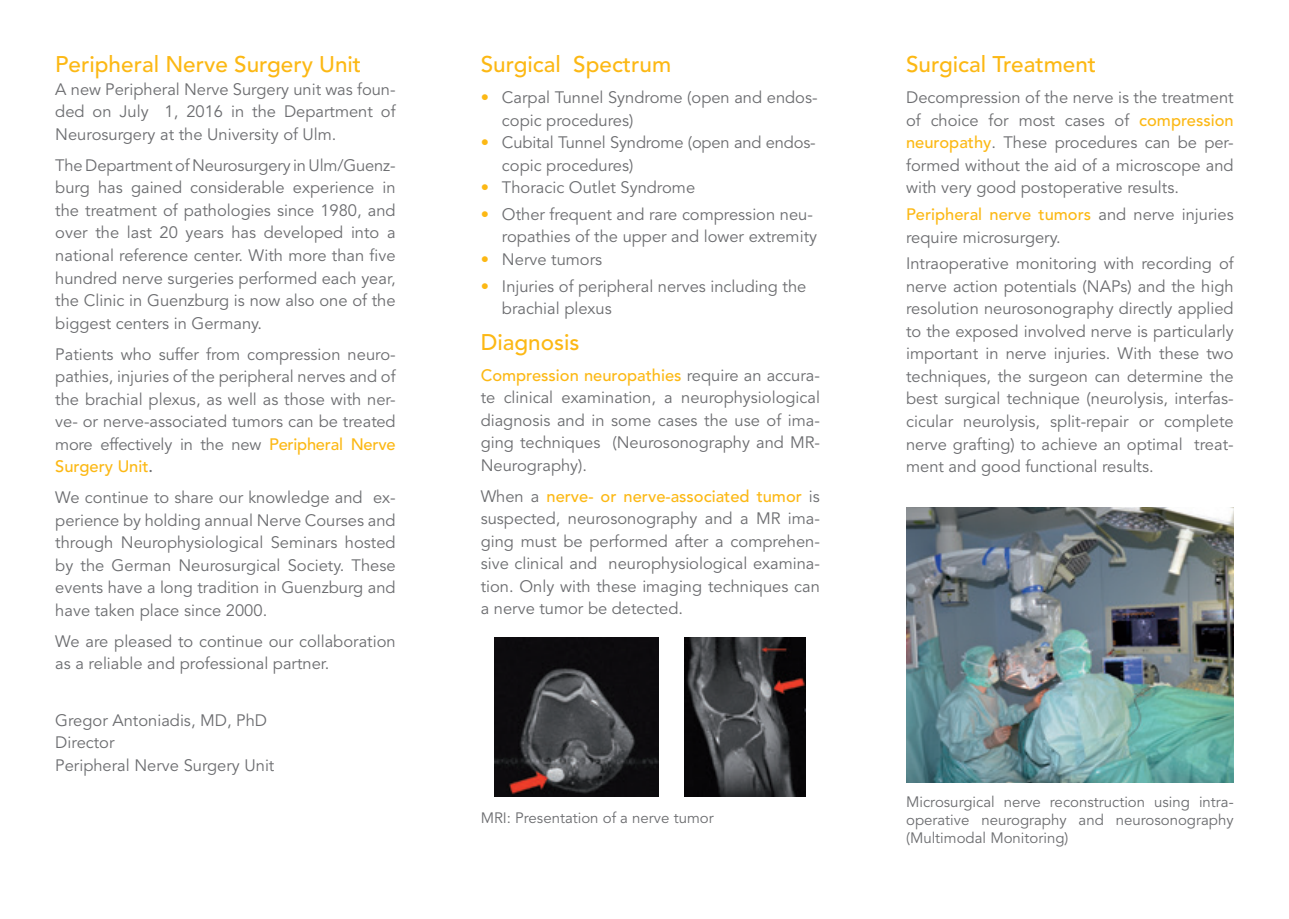
<style>
.page{position:relative;width:1289px;height:919px;background:#fff}
.page>*{position:absolute;margin:0;border:0;box-sizing:border-box;transform-origin:0 0}
.t1{font:500 22.5px "Avenir LT Std";color:#fcb814}
.t2{font:16.5px/22.5px "Avenir LT Std";color:#6c6d70;text-align:justify}
.t3{font:15px/18px "Avenir LT Std";color:#6c6d70;text-align:justify}
.s1{font-weight:500;color:#fcb814}
.s2{font-weight:500}
.s3{color:#fcb814}
</style>
<div class="page">
<img style="left:684px;top:637px;width:121px;height:159px">
<img style="left:494px;top:637px;width:164px;height:159px">
<img style="left:906px;top:507px;width:327px;height:275px">
<h1 class="t1" style="left:55px;top:51px;width:307px">Peripheral Nerve Surgery Unit</h1>
<p class="t2" style="left:55px;top:78px;width:342px">A new Peripheral Nerve Surgery unit was foun&shy;ded on July 1, 2016 in the Department of Neurosurgery at the University of Ulm.</p>
<p class="t2" style="left:55px;top:154px;width:342px">The Department of Neurosurgery in Ulm/Guenz&shy;burg has gained considerable experience in the treatment of pathologies since 1980, and over the last 20 years has developed into a national reference center. With more than five hundred nerve surgeries performed each year, the Clinic in Guenzburg is now also one of the biggest centers in Germany.</p>
<p class="t2" style="left:55px;top:343px;width:342px">Patients who suffer from compression neuro&shy;pathies, injuries of the peripheral nerves and of the brachial plexus, as well as those with ner&shy;ve- or nerve-associated tumors can be treated more effectively in the new <span class="s1">Peripheral Nerve Surgery Unit</span><span class="s2">.</span></p>
<p class="t2" style="left:55px;top:486px;width:342px">We continue to share our knowledge and ex&shy;perience by holding annual Nerve Courses and through Neurophysiological Seminars hosted by the German Neurosurgical Society. These events have a long tradition in Guenzburg and have taken place since 2000.</p>
<p class="t2" style="left:55px;top:630px;width:342px">We are pleased to continue our collaboration as a reliable and professional partner.</p>
<p class="t2" style="left:55px;top:709px;width:221px;text-align:left">Gregor Antoniadis, MD, PhD<br>Director<br>Peripheral Nerve Surgery Unit</p>
<h1 class="t1" style="left:480px;top:51px;width:192px">Surgical Spectrum</h1>
<p class="t2" style="left:502px;top:87px;width:317px;text-indent:-21px"><span class="s3">•</span> Carpal Tunnel Syndrome (open and endos&shy;copic procedures)</p>
<p class="t2" style="left:502px;top:132px;width:315px;text-indent:-21px"><span class="s3">•</span> Cubital Tunnel Syndrome (open and endos&shy;copic procedures)</p>
<p class="t2" style="left:480px;top:177px;width:216px"><span class="s3">•</span> Thoracic Outlet Syndrome</p>
<p class="t2" style="left:480px;top:203px;width:338px;text-align:right"><span class="s3">•</span> Other frequent and rare compression neu&shy;ropathies of the upper and lower extremity</p>
<p class="t2" style="left:480px;top:248px;width:123px"><span class="s3">•</span> Nerve tumors</p>
<p class="t2" style="left:502px;top:275px;width:306px;text-indent:-21px"><span class="s3">•</span> Injuries of peripheral nerves including the brachial plexus</p>
<h1 class="t1" style="left:480px;top:329px;width:100px">Diagnosis</h1>
<p class="t2" style="left:480px;top:364px;width:341px"><span class="s1">Compression neuropathies</span> require an accura&shy;te clinical examination, a neurophysiological diagnosis and in some cases the use of ima&shy;ging techniques (Neurosonography and MR-Neurography).</p>
<p class="t2" style="left:480px;top:485px;width:341px">When a <span class="s1">nerve- or nerve-associated tumor</span> is suspected, neurosonography and a MR ima&shy;ging must be performed after a comprehen&shy;sive clinical and neurophysiological examina&shy;tion. Only with these imaging techniques can a nerve tumor be detected.</p>
<p class="t3" style="left:480px;top:809px;width:234px">MRI: Presentation of a nerve tumor</p>
<h1 class="t1" style="left:906px;top:51px;width:192px">Surgical Treatment</h1>
<p class="t2" style="left:906px;top:87px;width:329px">Decompression of the nerve is the treatment of choice for most cases of <span class="s1">compression neuropathy</span>. These procedures can be per&shy;formed without the aid of a microscope and with very good postoperative results.</p>
<p class="t2" style="left:906px;top:203px;width:329px"><span class="s1">Peripheral nerve tumors</span> and nerve injuries require microsurgery.</p>
<p class="t2" style="left:906px;top:253px;width:329px">Intraoperative monitoring with recording of nerve action potentials (NAPs) and the high resolution neurosonography directly applied to the exposed involved nerve is particularly important in nerve injuries. With these two techniques, the surgeon can determine the best surgical technique (neurolysis, interfas&shy;cicular neurolysis, split-repair or complete nerve grafting) to achieve an optimal treat&shy;ment and good functional results.</p>
<p class="t3" style="left:906px;top:793px;width:329px">Microsurgical nerve reconstruction using intra&shy;operative neurography and neurosonography (Multimodal Monitoring)</p>
</div>
